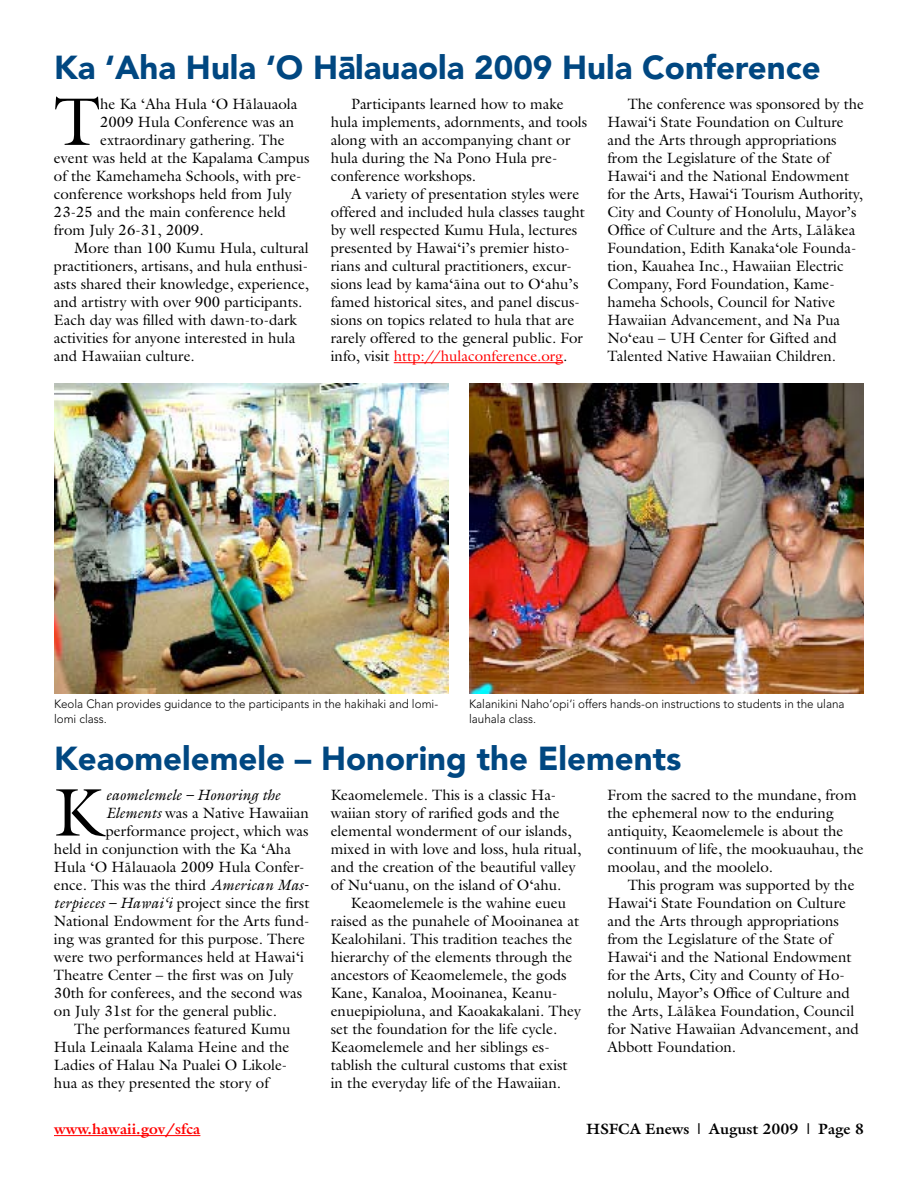
<style>
.page{position:relative;width:918px;height:1188px;background:#fff}
.page>*{position:absolute;margin:0;border:0;box-sizing:border-box;transform-origin:0 0}
.t1{font:67.95px "Galliard";color:#000}
.t2{font:900 33px "Avenir";color:#004781}
.t3{font:15px/18px "Galliard";color:#000}
.t4{font:700 15px "Galliard";color:#000}
.t5{font:italic 15px "Galliard";color:#000}
.t6{font:700 15px "Galliard";color:#f00}
.t7{font:300 12px/14.4px "Avenir";color:#000}
.s1{color:#f00}
.s2{font-style:italic}
</style>
<div class="page">
<hr style="left:54px;top:1135px;width:146px;height:1px;background:#f00">
<hr style="left:394px;top:362px;width:169px;height:1px;background:#f00">
<img style="left:54px;top:384px;width:395px;height:310px">
<img style="left:469px;top:384px;width:395px;height:310px">
<h2 class="t2" style="left:54px;top:48px;width:768px">Ka ‘Aha Hula ‘O Ha–lauaola 2009 Hula Conference</h2>
<h1 class="t1" style="left:54px;top:79px;width:48px">T</h1>
<p class="t3" style="left:100px;top:95px;width:199px">he Ka ‘Aha Hula ‘O Ha-lauaola</p>
<p class="t3" style="left:100px;top:113px;width:195px">2009 Hula Conference was an</p>
<p class="t3" style="left:100px;top:131px;width:186px">extraordinary gathering. The</p>
<p class="t3" style="left:54px;top:149px;width:257px">event was held at the Kapalama Campus</p>
<p class="t3" style="left:54px;top:167px;width:249px">of the Kamehameha Schools, with pre-</p>
<p class="t3" style="left:54px;top:185px;width:239px">conference workshops held from July</p>
<p class="t3" style="left:54px;top:203px;width:234px">23-25 and the main conference held</p>
<p class="t3" style="left:54px;top:221px;width:151px">from July 26-31, 2009.</p>
<p class="t3" style="left:74px;top:239px;width:236px">More than 100 Kumu Hula, cultural</p>
<p class="t3" style="left:54px;top:257px;width:256px">practitioners, artisans, and hula enthusi-</p>
<p class="t3" style="left:54px;top:275px;width:257px">asts shared their knowledge, experience,</p>
<p class="t3" style="left:54px;top:293px;width:250px">and artistry with over 900 participants.</p>
<p class="t3" style="left:54px;top:311px;width:245px">Each day was filled with dawn-to-dark</p>
<p class="t3" style="left:54px;top:329px;width:243px">activities for anyone interested in hula</p>
<p class="t3" style="left:54px;top:347px;width:142px">and Hawaiian culture.</p>
<p class="t3" style="left:331px;top:95px;width:258px;text-indent:20px">Participants learned how to make hula implements, adornments, and tools along with an accompanying chant or hula during the Na Pono Hula pre&shy;conference workshops.</p>
<p class="t3" style="left:331px;top:185px;width:256px;text-indent:20px">A variety of presentation styles were offered and included hula classes taught by well respected Kumu Hula, lectures presented by Hawai‘i’s premier histo&shy;rians and cultural practitioners, excur&shy;sions lead by kama‘a-ina out to O‘ahu’s famed historical sites, and panel discus&shy;sions on topics related to hula that are rarely offered to the general public. For info, visit <span class="s1">http://hulaconference.org</span>.</p>
<p class="t3" style="left:607px;top:95px;width:258px;text-indent:20px">The conference was sponsored by the Hawai‘i State Foundation on Culture and the Arts through appropriations from the Legislature of the State of Hawai‘i and the National Endowment for the Arts, Hawai‘i Tourism Authority, City and County of Honolulu, Mayor’s Office of Culture and the Arts, La-la-kea Foundation, Edith Kanaka‘ole Founda&shy;tion, Kauahea Inc., Hawaiian Electric Company, Ford Foundation, Kame&shy;hameha Schools, Council for Native Hawaiian Advancement, and Na- Pua No‘eau – UH Center for Gifted and Talented Native Hawaiian Children.</p>
<p class="t7" style="left:54px;top:697px;width:386px">Keola Chan provides guidance to the participants in the hakihaki and lomi&shy;lomi class.</p>
<p class="t7" style="left:469px;top:697px;width:377px">Kalanikini Naho‘opi‘i offers hands-on instructions to students in the ulana lauhala class.</p>
<h2 class="t2" style="left:54px;top:738px;width:629px">Keaomelemele – Honoring the Elements</h2>
<h1 class="t1" style="left:54px;top:769px;width:49px">K</h1>
<p class="t5" style="left:106px;top:785px;width:176px">eaomelemele – Honoring the</p>
<p class="t3" style="left:106px;top:803px;width:205px"><span class="s2">Elements</span> was a Native Hawaiian</p>
<p class="t3" style="left:106px;top:821px;width:204px">performance project, which was</p>
<p class="t3" style="left:54px;top:839px;width:238px">held in conjunction with the Ka ‘Aha</p>
<p class="t3" style="left:54px;top:857px;width:252px">Hula ‘O Ha-lauaola 2009 Hula Confer-</p>
<p class="t3" style="left:54px;top:875px;width:256px">ence. This was the third <span class="s2">American Mas-</span></p>
<p class="t3" style="left:54px;top:893px;width:257px"><span class="s2">terpieces – Hawai‘i</span> project since the first</p>
<p class="t3" style="left:54px;top:911px;width:257px">National Endowment for the Arts fund-</p>
<p class="t3" style="left:54px;top:929px;width:253px">ing was granted for this purpose. There</p>
<p class="t3" style="left:54px;top:947px;width:252px">were two performances held at Hawai‘i</p>
<p class="t3" style="left:54px;top:965px;width:241px">Theatre Center – the first was on July</p>
<p class="t3" style="left:54px;top:983px;width:250px">30th for conferees, and the second was</p>
<p class="t3" style="left:54px;top:1001px;width:224px">on July 31st for the general public.</p>
<p class="t3" style="left:74px;top:1019px;width:218px">The performances featured Kumu</p>
<p class="t3" style="left:54px;top:1037px;width:237px">Hula Leinaala Kalama Heine and the</p>
<p class="t3" style="left:54px;top:1055px;width:235px">Ladies of Halau Na Pualei O Likole-</p>
<p class="t3" style="left:54px;top:1073px;width:216px">hua as they presented the story of</p>
<p class="t3" style="left:331px;top:785px;width:252px">Keaomelemele. This is a classic Ha&shy;waiian story of rarified gods and the elemental wonderment of our islands, mixed in with love and loss, hula ritual, and the creation of the beautiful valley of Nu‘uanu, on the island of O‘ahu.</p>
<p class="t3" style="left:331px;top:893px;width:252px;text-indent:20px">Keaomelemele is the wahine eueu raised as the punahele of Mooinanea at Kealohilani. This tradition teaches the hierarchy of the elements through the ancestors of Keaomelemele, the gods Kane, Kanaloa, Mooinanea, Keanu&shy;enuepipioluna, and Kaoakakalani. They set the foundation for the life cycle.<br>Keaomelemele and her siblings es&shy;tablish the cultural customs that exist in the everyday life of the Hawaiian.</p>
<p class="t3" style="left:607px;top:785px;width:258px">From the sacred to the mundane, from the ephemeral now to the enduring antiquity, Keaomelemele is about the continuum of life, the mookuauhau, the moolau, and the moolelo.</p>
<p class="t3" style="left:607px;top:875px;width:253px;text-indent:20px">This program was supported by the Hawai‘i State Foundation on Culture and the Arts through appropriations from the Legislature of the State of Hawai‘i and the National Endowment for the Arts, City and County of Ho&shy;nolulu, Mayor’s Office of Culture and the Arts, La-la-kea Foundation, Council for Native Hawaiian Advancement, and Abbott Foundation.</p>
<p class="t6" style="left:54px;top:1119px;width:148px">www.hawaii.gov/sfca</p>
<p class="t4" style="left:586px;top:1119px;width:279px">HSFCA Enews | August 2009 | Page 8</p>
</div>
